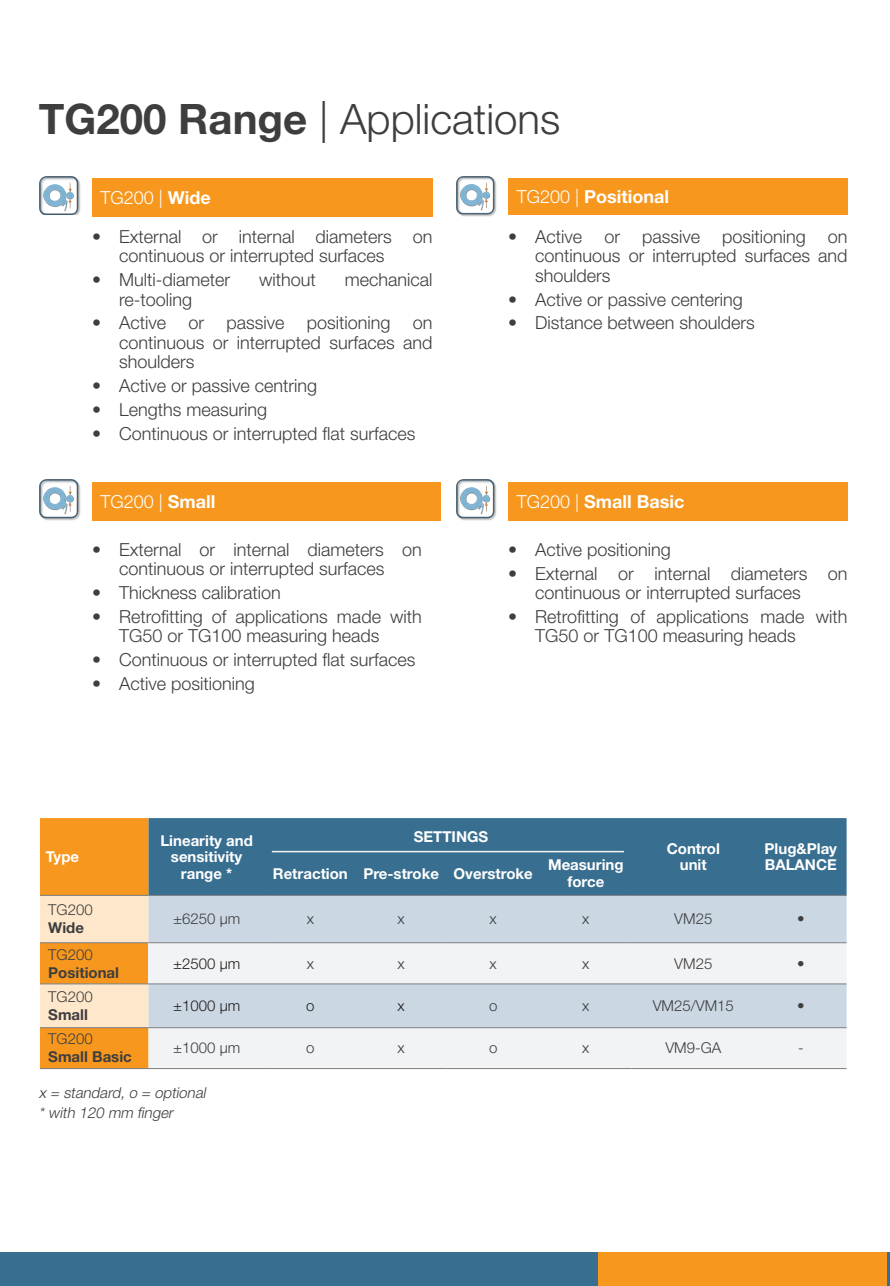
<style>
.page{position:relative;width:890px;height:1286px;background:#fff}
.page>*{position:absolute;margin:0;border:0;box-sizing:border-box;transform-origin:0 0}
.t1{font:300 42px "Helvetica Neue LT Std";color:#3e3e3f}
.t2{font:300 18px/19.5px "Helvetica Neue LT Std";color:#3e3e3f}
.t3{font:700 18px "Helvetica Neue LT Std";color:#fff}
.t4{font:300 18px "Helvetica Neue LT Std";color:#fff}
.t5{font:700 15px/16.5px "Helvetica Neue LT Std";color:#fff;text-align:center}
.t6{font:300 15px "Helvetica Neue LT Std";color:#3e3e3f}
.t7{font:italic 300 15px/20.7px "Helvetica Neue LT Std";color:#3e3e3f}
.t8{font:700 15px "Helvetica Neue LT Std";color:#3e3e3f}
.t9{font:300 15px "Helvetica Neue LT Std";color:#231f20}
.s1{font-weight:700}
.s2{font-weight:300}
</style>
<div class="page">
<div style="left:148px;top:818px;width:698px;height:77px;background:#386e8f"></div>
<svg style="left:40px;top:818px;width:108px;height:250px;background:#f8b35b"></svg>
<div style="left:148px;top:896px;width:698px;height:46px;background:#cbd8e4"></div>
<svg style="left:148px;top:943px;width:698px;height:125px;fill:#f2f3f4"></svg>
<hr style="left:40px;top:895px;width:108px;height:1px;background:#7a7c7f">
<hr style="left:148px;top:895px;width:117px;height:1px;background:#7a7c7f">
<hr style="left:265px;top:895px;width:91px;height:1px;background:#7a7c7f">
<hr style="left:356px;top:895px;width:90px;height:1px;background:#7a7c7f">
<hr style="left:446px;top:895px;width:94px;height:1px;background:#7a7c7f">
<hr style="left:540px;top:895px;width:91px;height:1px;background:#7a7c7f">
<hr style="left:631px;top:895px;width:124px;height:1px;background:#7a7c7f">
<hr style="left:755px;top:895px;width:91px;height:1px;background:#7a7c7f">
<hr style="left:40px;top:942px;width:108px;height:1px;background:#7a7c7f">
<hr style="left:148px;top:942px;width:117px;height:1px;background:#7a7c7f">
<hr style="left:265px;top:942px;width:91px;height:1px;background:#7a7c7f">
<hr style="left:356px;top:942px;width:90px;height:1px;background:#7a7c7f">
<hr style="left:446px;top:942px;width:94px;height:1px;background:#7a7c7f">
<hr style="left:540px;top:942px;width:91px;height:1px;background:#7a7c7f">
<hr style="left:631px;top:942px;width:124px;height:1px;background:#7a7c7f">
<hr style="left:755px;top:942px;width:91px;height:1px;background:#7a7c7f">
<hr style="left:40px;top:984px;width:108px;height:1px;background:#7a7c7f">
<hr style="left:148px;top:984px;width:117px;height:1px;background:#7a7c7f">
<hr style="left:265px;top:984px;width:91px;height:1px;background:#7a7c7f">
<hr style="left:356px;top:984px;width:90px;height:1px;background:#7a7c7f">
<hr style="left:446px;top:984px;width:94px;height:1px;background:#7a7c7f">
<hr style="left:540px;top:984px;width:91px;height:1px;background:#7a7c7f">
<hr style="left:631px;top:984px;width:124px;height:1px;background:#7a7c7f">
<hr style="left:755px;top:984px;width:91px;height:1px;background:#7a7c7f">
<hr style="left:40px;top:1027px;width:108px;height:1px;background:#7a7c7f">
<hr style="left:148px;top:1027px;width:117px;height:1px;background:#7a7c7f">
<hr style="left:265px;top:1027px;width:91px;height:1px;background:#7a7c7f">
<hr style="left:356px;top:1027px;width:90px;height:1px;background:#7a7c7f">
<hr style="left:446px;top:1027px;width:94px;height:1px;background:#7a7c7f">
<hr style="left:540px;top:1027px;width:91px;height:1px;background:#7a7c7f">
<hr style="left:631px;top:1027px;width:124px;height:1px;background:#7a7c7f">
<hr style="left:755px;top:1027px;width:91px;height:1px;background:#7a7c7f">
<hr style="left:40px;top:1068px;width:108px;height:1px;background:#7a7c7f">
<hr style="left:148px;top:1068px;width:117px;height:1px;background:#7a7c7f">
<hr style="left:265px;top:1068px;width:91px;height:1px;background:#7a7c7f">
<hr style="left:356px;top:1068px;width:90px;height:1px;background:#7a7c7f">
<hr style="left:446px;top:1068px;width:94px;height:1px;background:#7a7c7f">
<hr style="left:540px;top:1068px;width:91px;height:1px;background:#7a7c7f">
<hr style="left:631px;top:1068px;width:124px;height:1px;background:#7a7c7f">
<hr style="left:755px;top:1068px;width:91px;height:1px;background:#7a7c7f">
<div style="left:0;top:1252px;width:632px;height:34px;background:#386e8f"></div>
<div style="left:598px;top:1252px;width:291px;height:34px;background:#f7971d"></div>
<hr style="left:887px;top:1252px;width:3px;height:34px;background:#386e8f">
<div style="left:92px;top:178px;width:340px;height:39px;background:#f7971d"></div>
<img style="left:39px;top:176px;width:42px;height:39px">
<div style="left:92px;top:482px;width:349px;height:38px;background:#f7971d"></div>
<img style="left:39px;top:479px;width:42px;height:42px">
<div style="left:508px;top:178px;width:339px;height:37px;background:#f7971d"></div>
<img style="left:456px;top:176px;width:41px;height:41px">
<div style="left:508px;top:482px;width:339px;height:38px;background:#f7971d"></div>
<img style="left:456px;top:479px;width:41px;height:42px">
<hr style="left:272px;top:851px;width:352px;height:1px;background:#f2f3f4">
<h1 class="t1" style="left:39px;top:93px;width:523px"><span class="s1">TG200 Range</span> | Applications</h1>
<p class="t4" style="left:101px;top:186px;width:112px">TG200 | <span class="s1">Wide</span></p>
<p class="t2" style="left:119px;top:226px;width:315px;text-indent:-27px">• External or internal diameters on continuous or interrupted surfaces</p>
<p class="t2" style="left:92px;top:270px;width:139px">• Multi-diameter</p>
<p class="t2" style="left:259px;top:270px;width:58px">without</p>
<p class="t2" style="left:345px;top:270px;width:89px">mechanical</p>
<p class="t2" style="left:119px;top:289px;width:75px">re-tooling</p>
<p class="t2" style="left:119px;top:313px;width:315px;text-align:justify;text-indent:-27px">• Active or passive positioning on continuous or interrupted surfaces and shoulders</p>
<p class="t2" style="left:92px;top:376px;width:227px">• Active or passive centring</p>
<p class="t2" style="left:92px;top:399px;width:177px">• Lengths measuring</p>
<p class="t2" style="left:92px;top:423px;width:325px">• Continuous or interrupted flat surfaces</p>
<p class="t4" style="left:101px;top:490px;width:116px">TG200 | <span class="s1">Small</span></p>
<p class="t2" style="left:92px;top:539px;width:331px;text-align:center">• External or internal diameters on continuous or interrupted surfaces</p>
<p class="t2" style="left:92px;top:583px;width:190px">• Thickness calibration</p>
<p class="t2" style="left:119px;top:606px;width:304px;text-indent:-27px">• Retrofitting of applications made with<br>TG50 or TG100 measuring heads</p>
<p class="t2" style="left:92px;top:650px;width:325px">• Continuous or interrupted flat surfaces</p>
<p class="t2" style="left:92px;top:673px;width:164px">• Active positioning</p>
<p class="t3" style="left:516px;top:185px;width:154px"><span class="s2">TG200 |</span> Positional</p>
<p class="t2" style="left:535px;top:226px;width:314px;text-align:justify;text-indent:-27px">• Active or passive positioning on continuous or interrupted surfaces and shoulders</p>
<p class="t2" style="left:508px;top:289px;width:236px">• Active or passive centering</p>
<p class="t2" style="left:508px;top:313px;width:248px">• Distance between shoulders</p>
<p class="t3" style="left:516px;top:490px;width:169px"><span class="s2">TG200 |</span> Small Basic</p>
<p class="t2" style="left:508px;top:539px;width:164px">• Active positioning</p>
<p class="t2" style="left:535px;top:563px;width:314px;text-indent:-27px">• External or internal diameters on continuous or interrupted surfaces</p>
<p class="t2" style="left:535px;top:606px;width:314px;text-indent:-27px">• Retrofitting of applications made with<br>TG50 or TG100 measuring heads</p>
<p class="t5" style="left:46px;top:848px;width:35px">Type</p>
<p class="t5" style="left:160px;top:832px;width:94px">Linearity and sensitivity range *</p>
<p class="t5" style="left:414px;top:828px;width:76px">SETTINGS</p>
<p class="t5" style="left:273px;top:865px;width:261px">Retraction Pre-stroke Overstroke</p>
<p class="t5" style="left:548px;top:856px;width:77px">Measuring force</p>
<p class="t5" style="left:666px;top:840px;width:55px">Control unit</p>
<p class="t5" style="left:764px;top:840px;width:74px;text-align:left">Plug&amp;Play<br>BALANCE</p>
<p class="t6" style="left:48px;top:901px;width:46px">TG200</p>
<p class="t8" style="left:48px;top:919px;width:37px">Wide</p>
<p class="t6" style="left:48px;top:945px;width:46px">TG200</p>
<p class="t8" style="left:48px;top:963px;width:72px">Positional</p>
<p class="t6" style="left:48px;top:988px;width:46px">TG200</p>
<p class="t8" style="left:48px;top:1005px;width:41px">Small</p>
<p class="t6" style="left:173px;top:910px;width:69px">±6250 µm</p>
<p class="t6" style="left:307px;top:910px;width:9px">x</p>
<p class="t6" style="left:397px;top:910px;width:9px">x</p>
<p class="t6" style="left:489px;top:910px;width:9px">x</p>
<p class="t6" style="left:582px;top:910px;width:9px">x</p>
<p class="t6" style="left:674px;top:910px;width:40px">VM25</p>
<p class="t6" style="left:797px;top:910px;width:9px">•</p>
<p class="t9" style="left:173px;top:954px;width:69px">±2500 µm</p>
<p class="t6" style="left:307px;top:954px;width:9px">x</p>
<p class="t6" style="left:397px;top:954px;width:9px">x</p>
<p class="t6" style="left:489px;top:954px;width:9px">x</p>
<p class="t6" style="left:582px;top:954px;width:9px">x</p>
<p class="t6" style="left:674px;top:954px;width:40px">VM25</p>
<p class="t6" style="left:797px;top:954px;width:9px">•</p>
<p class="t9" style="left:173px;top:997px;width:69px">±1000 µm</p>
<p class="t9" style="left:306px;top:997px;width:10px">o</p>
<p class="t9" style="left:397px;top:997px;width:9px">x</p>
<p class="t6" style="left:489px;top:997px;width:10px">o</p>
<p class="t6" style="left:582px;top:997px;width:9px">x</p>
<p class="t6" style="left:652px;top:997px;width:83px">VM25/VM15</p>
<p class="t6" style="left:797px;top:997px;width:9px">•</p>
<p class="t6" style="left:48px;top:1030px;width:46px">TG200</p>
<p class="t8" style="left:48px;top:1048px;width:85px">Small Basic</p>
<p class="t6" style="left:173px;top:1039px;width:69px">±1000 µm</p>
<p class="t6" style="left:306px;top:1039px;width:10px">o</p>
<p class="t6" style="left:397px;top:1039px;width:9px">x</p>
<p class="t6" style="left:489px;top:1039px;width:10px">o</p>
<p class="t6" style="left:582px;top:1039px;width:9px">x</p>
<p class="t6" style="left:665px;top:1039px;width:57px">VM9-GA</p>
<p class="t6" style="left:798px;top:1039px;width:7px">-</p>
<p class="t7" style="left:39px;top:1082px;width:171px">x = standard, o = optional * with 120 mm finger</p>
</div>
